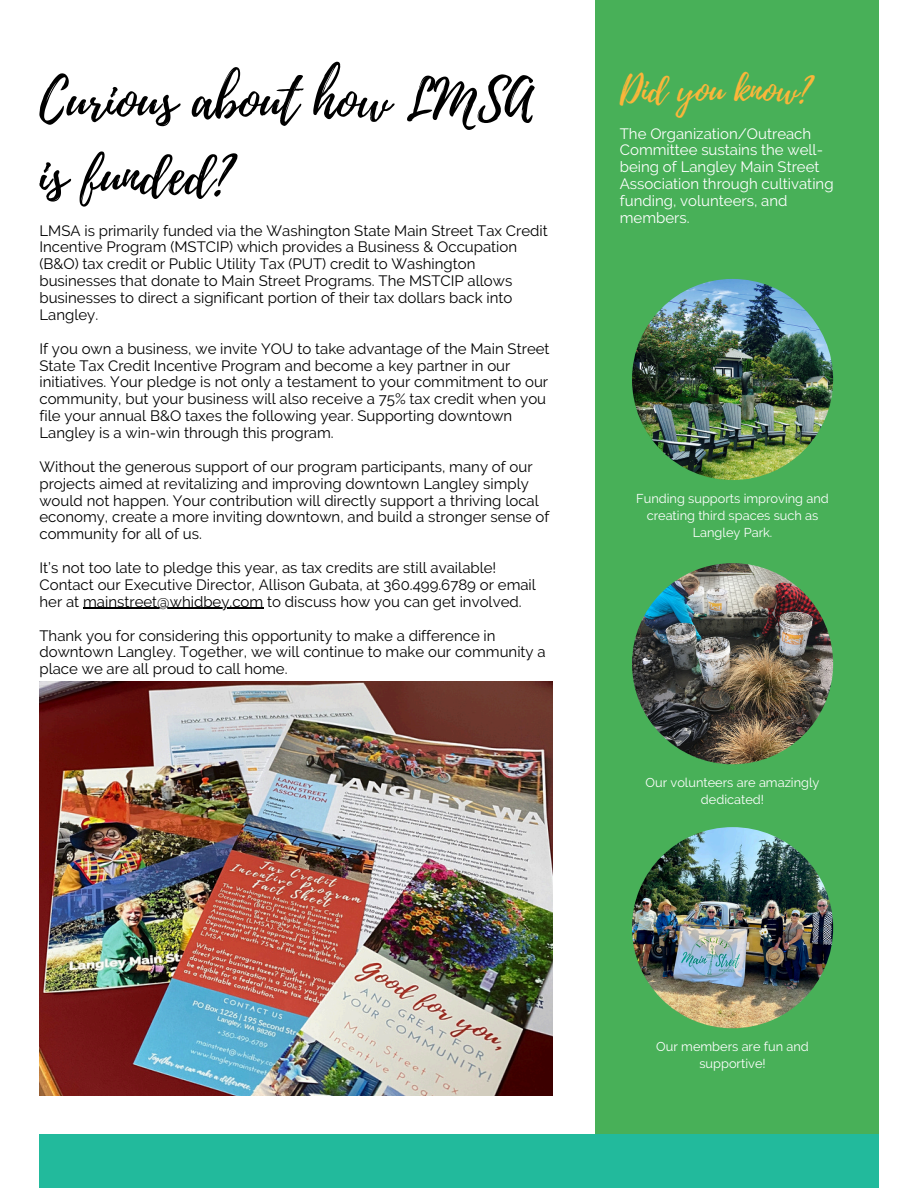
<style>
.page{position:relative;width:918px;height:1188px;background:#fff}
.page>*{position:absolute;margin:0;border:0;box-sizing:border-box;transform-origin:0 0}
.t1{font:54px/75.3px "Playlist Script";color:#000}
.t2{font:36px "Playlist Script";color:#fbb63a}
.t3{font:15px/16.8px "Raleway";color:#000}
.t4{font:15px/16.8px "Raleway";color:#fff}
.t5{font:12.75px/17.1px "Raleway";color:#fff;text-align:center}
</style>
<div class="page">
<img style="left:39px;top:682px;width:513px;height:414px">
<div style="left:595px;top:0;width:284px;height:1188px;background:#48b058"></div>
<img style="left:632px;top:279px;width:201px;height:201px;border-radius:50%">
<img style="left:632px;top:563px;width:201px;height:201px;border-radius:50%">
<img style="left:632px;top:827px;width:201px;height:201px;border-radius:50%">
<div style="left:39px;top:1134px;width:840px;height:54px;background:#22ba9c"></div>
<hr style="left:83px;top:608px;width:180px;height:1px;background:#000">
<p class="t1" style="left:39px;top:64px;width:495px">Curious about how LMSA is funded?</p>
<h1 class="t3" style="left:39px;top:222px;width:510px">LMSA is primarily funded via the Washington State Main Street Tax Credit Incentive Program (MSTCIP) which provides a Business &amp; Occupation (B&amp;O) tax credit or Public Utility Tax (PUT) credit to Washington businesses that donate to Main Street Programs. The MSTCIP allows businesses to direct a significant portion of their tax dollars back into Langley.</h1>
<h3 class="t3" style="left:39px;top:340px;width:512px">If you own a business, we invite YOU to take advantage of the Main Street State Tax Credit Incentive Program and become a key partner in our initiatives. Your pledge is not only a testament to your commitment to our community, but your business will also receive a 75% tax credit when you file your annual B&amp;O taxes the following year. Supporting downtown Langley is a win-win through this program.</h3>
<h3 class="t3" style="left:39px;top:458px;width:511px">Without the generous support of our program participants, many of our projects aimed at revitalizing and improving downtown Langley simply would not happen. Your contribution will directly support a thriving local economy, create a more inviting downtown, and build a stronger sense of community for all of us.</h3>
<h3 class="t3" style="left:39px;top:559px;width:498px">It’s not too late to pledge this year, as tax credits are still available!<br>Contact our Executive Director, Allison Gubata, at 360.499.6789 or email her at mainstreet@whidbey.com to discuss how you can get involved.</h3>
<h3 class="t3" style="left:39px;top:627px;width:508px">Thank you for considering this opportunity to make a difference in downtown Langley. Together, we will continue to make our community a place we are all proud to call home.</h3>
<h3 class="t2" style="left:620px;top:64px;width:193px">Did you know?</h3>
<p class="t4" style="left:620px;top:125px;width:215px">The Organization/Outreach<br>Committee sustains the well&shy;being of Langley Main Street<br>Association through cultivating funding, volunteers, and members.</p>
<p class="t5" style="left:636px;top:490px;width:194px">Funding supports improving and creating third spaces such as<br>Langley Park.</p>
<p class="t5" style="left:646px;top:774px;width:175px">Our volunteers are amazingly dedicated!</p>
<p class="t5" style="left:656px;top:1038px;width:154px">Our members are fun and supportive!</p>
</div>
